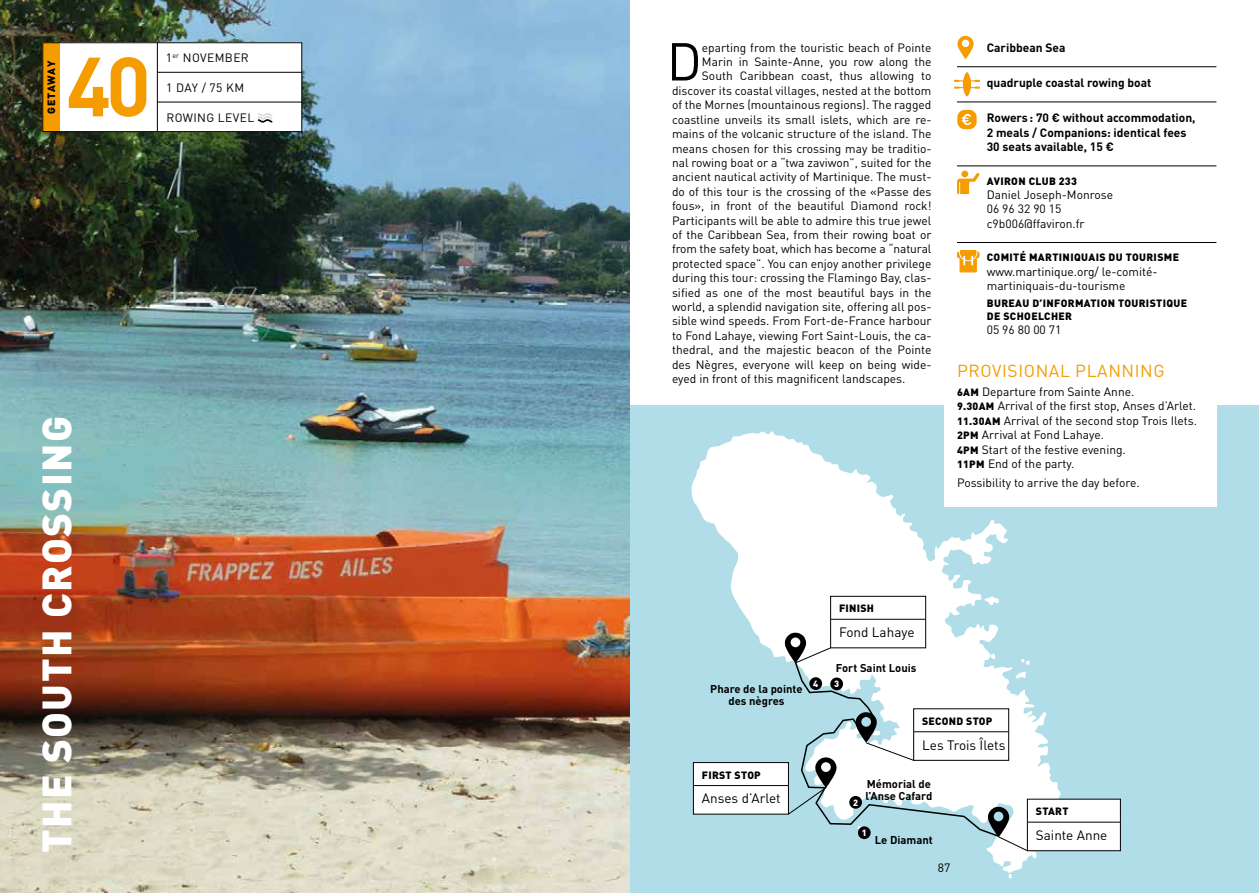
<style>
.page{position:relative;width:1259px;height:893px;background:#fff}
.page>*{position:absolute;margin:0;border:0;box-sizing:border-box;transform-origin:0 0}
.t1{font:700 82.5px "DINOT";color:#f59c00}
.t2{font:52.5px "DINOT";color:#000}
.t3{font:900 40.5px "DINOT";letter-spacing:.035em;color:#fff}
.t4{font:17.25px "DINOT";letter-spacing:.035em;color:#f59c00}
.t5{font:13.5px "DINOT";color:#000}
.t6{font:12px/14.4px "DINOT";color:#000}
.t7{font:700 12px/14.4px "DINOT";color:#000}
.t8{font:12px "DINOT";letter-spacing:.035em;color:#000}
.t9{font:700 11.25px/12px "DINOT";color:#000}
.t10{font:900 10.5px/12.6px "DINOT";letter-spacing:.035em;color:#000}
.t11{font:900 10.5px "DINOT";letter-spacing:.065em;color:#000}
.t12{font:900 9px "DINOT";color:#fff}
.s1{font-weight:900;font-size:10.5px}
</style>
<div class="page">
<div style="left:629px;top:405px;width:630px;height:488px;background:#b1dde8"></div>
<svg style="left:691px;top:431px;width:370px;height:442px"></svg>
<svg style="left:983px;top:596px;width:16px;height:10px"></svg>
<svg style="left:1008px;top:874px;width:4px;height:5px"></svg>
<div style="left:1027px;top:799px;width:93px;height:52px;background:#fff"></div>
<div style="left:1027px;top:799px;width:93px;height:52px;border:1px solid #000"></div>
<hr style="left:1027px;top:822px;width:93px;height:1px;background:#000">
<div style="left:693px;top:763px;width:95px;height:51px;background:#fff"></div>
<div style="left:693px;top:762px;width:95px;height:52px;border:1px solid #000"></div>
<hr style="left:693px;top:785px;width:95px;height:1px;background:#000">
<div style="left:830px;top:596px;width:95px;height:52px;background:#fff"></div>
<div style="left:830px;top:596px;width:96px;height:52px;border:1px solid #000"></div>
<hr style="left:830px;top:619px;width:95px;height:1px;background:#000">
<svg style="left:784px;top:632px;width:246px;height:219px"></svg>
<img style="left:0;top:0;width:629px;height:893px">
<div style="left:43px;top:43px;width:259px;height:89px;background:#fff"></div>
<hr style="left:957px;top:66px;width:259px;height:1px;background:#000">
<hr style="left:957px;top:102px;width:259px;height:1px;background:#000">
<hr style="left:957px;top:166px;width:259px;height:1px;background:#000">
<hr style="left:957px;top:242px;width:259px;height:1px;background:#000">
<div style="left:43px;top:43px;width:17px;height:89px;background:#f59c00"></div>
<hr style="left:157px;top:43px;width:1px;height:89px;background:#000">
<hr style="left:157px;top:72px;width:145px;height:1px;background:#000">
<hr style="left:157px;top:102px;width:145px;height:1px;background:#000">
<svg style="left:258px;top:113px;width:14px;height:10px"></svg>
<svg style="left:954px;top:72px;width:26px;height:24px"></svg>
<svg style="left:957px;top:36px;width:16px;height:23px"></svg>
<svg style="left:957px;top:250px;width:22px;height:22px"></svg>
<svg style="left:957px;top:110px;width:19px;height:19px"></svg>
<div style="left:43px;top:43px;width:259px;height:89px;border:1px solid #000"></div>
<svg style="left:957px;top:171px;width:22px;height:23px"></svg>
<div style="left:944px;top:349px;width:272px;height:158px;background:#fff"></div>
<p class="t11" style="left:44px;top:114px;width:54px;rotate:-90deg">GETAWAY</p>
<h1 class="t1" style="left:66px;top:30px;width:86px">40</h1>
<p class="t8" style="left:166px;top:49px;width:84px">1<sup>er</sup> NOVEMBER</p>
<p class="t6" style="left:166px;top:80px;width:79px">1 DAY / 75 KM</p>
<p class="t8" style="left:166px;top:109px;width:89px">ROWING LEVEL</p>
<h3 class="t3" style="left:29px;top:853px;width:439px;rotate:-90deg">THE SOUTH CROSSING</h3>
<h2 class="t2" style="left:666px;top:26px;width:37px">D</h2>
<p class="t6" style="left:702px;top:40px;width:231px">eparting from the touristic beach of Pointe</p>
<p class="t6" style="left:702px;top:54px;width:231px">Marin in Sainte-Anne, you row along the</p>
<p class="t6" style="left:702px;top:68px;width:231px">South Caribbean coast, thus allowing to</p>
<p class="t6" style="left:672px;top:83px;width:261px">discover its coastal villages, nested at the bottom</p>
<p class="t6" style="left:672px;top:97px;width:261px">of the Mornes (mountainous regions). The ragged</p>
<p class="t6" style="left:672px;top:112px;width:261px">coastline unveils its small islets, which are re-</p>
<p class="t6" style="left:672px;top:126px;width:261px">mains of the volcanic structure of the island. The</p>
<p class="t6" style="left:672px;top:140px;width:261px">means chosen for this crossing may be traditio-</p>
<p class="t6" style="left:672px;top:155px;width:261px">nal rowing boat or a “twa zaviwon”, suited for the</p>
<p class="t6" style="left:672px;top:169px;width:261px">ancient nautical activity of Martinique. The must-</p>
<p class="t6" style="left:672px;top:184px;width:261px">do of this tour is the crossing of the «Passe des</p>
<p class="t6" style="left:672px;top:198px;width:261px">fous», in front of the beautiful Diamond rock!</p>
<p class="t6" style="left:672px;top:212px;width:261px">Participants will be able to admire this true jewel</p>
<p class="t6" style="left:672px;top:227px;width:261px">of the Caribbean Sea, from their rowing boat or</p>
<p class="t6" style="left:672px;top:241px;width:261px">from the safety boat, which has become a “natural</p>
<p class="t6" style="left:672px;top:256px;width:261px">protected space”. You can enjoy another privilege</p>
<p class="t6" style="left:672px;top:270px;width:261px">during this tour: crossing the Flamingo Bay, clas-</p>
<p class="t6" style="left:672px;top:284px;width:261px">sified as one of the most beautiful bays in the</p>
<p class="t6" style="left:672px;top:299px;width:261px">world, a splendid navigation site, offering all pos-</p>
<p class="t6" style="left:672px;top:313px;width:261px">sible wind speeds. From Fort-de-France harbour</p>
<p class="t6" style="left:672px;top:328px;width:261px">to Fond Lahaye, viewing Fort Saint-Louis, the ca-</p>
<p class="t6" style="left:672px;top:342px;width:261px">thedral, and the majestic beacon of the Pointe</p>
<p class="t6" style="left:672px;top:356px;width:261px">des Nègres, everyone will keep on being wide-</p>
<p class="t6" style="left:672px;top:371px;width:235px">eyed in front of this magnificent landscapes.</p>
<p class="t7" style="left:986px;top:40px;width:80px">Caribbean Sea</p>
<p class="t7" style="left:986px;top:75px;width:166px">quadruple coastal rowing boat</p>
<p class="t7" style="left:986px;top:110px;width:210px">Rowers: 70 € without accommodation,<br>2 meals / Companions: identical fees<br>30 seats available, 15 €</p>
<p class="t10" style="left:987px;top:174px;width:92px">AVIRON CLUB 233</p>
<p class="t6" style="left:986px;top:187px;width:128px">Daniel Joseph-Monrose<br>06 96 32 90 15 c9b006@ffaviron.fr</p>
<p class="t10" style="left:987px;top:251px;width:194px">COMITÉ MARTINIQUAIS DU TOURISME</p>
<p class="t6" style="left:986px;top:264px;width:172px">www.martinique.org/ le-comité&shy;martiniquais-du-tourisme</p>
<p class="t10" style="left:987px;top:296px;width:202px">BUREAU D’INFORMATION TOURISTIQUE<br>DE SCHOELCHER</p>
<p class="t6" style="left:986px;top:322px;width:76px">05 96 80 00 71</p>
<h3 class="t4" style="left:957px;top:359px;width:209px">PROVISIONAL PLANNING</h3>
<p class="t6" style="left:957px;top:384px;width:241px"><span class="s1">6AM</span> Departure from Sainte Anne.<br><span class="s1">9.30AM</span> Arrival of the first stop, Anses d’Arlet.<br><span class="s1">11.30AM</span> Arrival of the second stop Trois Ilets.<br><span class="s1">2PM</span> Arrival at Fond Lahaye.<br><span class="s1">4PM</span> Start of the festive evening.<br><span class="s1">11PM</span> End of the party.</p>
<p class="t6" style="left:957px;top:475px;width:184px">Possibility to arrive the day before.</p>
<p class="t9" style="left:710px;top:682px;width:94px;text-align:center">Phare de la pointe des nègres</p>
<p class="t10" style="left:839px;top:602px;width:36px">FINISH</p>
<p class="t5" style="left:839px;top:623px;width:77px">Fond Lahaye</p>
<p class="t9" style="left:836px;top:661px;width:82px">Fort Saint Louis</p>
<p class="t12" style="left:813px;top:677px;width:7px">4</p>
<p class="t12" style="left:834px;top:678px;width:7px">3</p>
<p class="t10" style="left:702px;top:768px;width:60px">FIRST STOP</p>
<p class="t5" style="left:702px;top:789px;width:80px">Anses d’Arlet</p>
<p class="t10" style="left:922px;top:714px;width:72px">SECOND STOP</p>
<p class="t5" style="left:922px;top:735px;width:85px">Les Trois Îlets</p>
<p class="t12" style="left:853px;top:796px;width:7px">2</p>
<p class="t9" style="left:865px;top:778px;width:68px">Mémorial de l’Anse Cafard</p>
<p class="t12" style="left:862px;top:826px;width:7px">1</p>
<p class="t9" style="left:874px;top:834px;width:60px">Le Diamant</p>
<p class="t6" style="left:938px;top:860px;width:14px">87</p>
<p class="t10" style="left:1036px;top:805px;width:34px">START</p>
<p class="t5" style="left:1036px;top:826px;width:73px">Sainte Anne</p>
</div>
